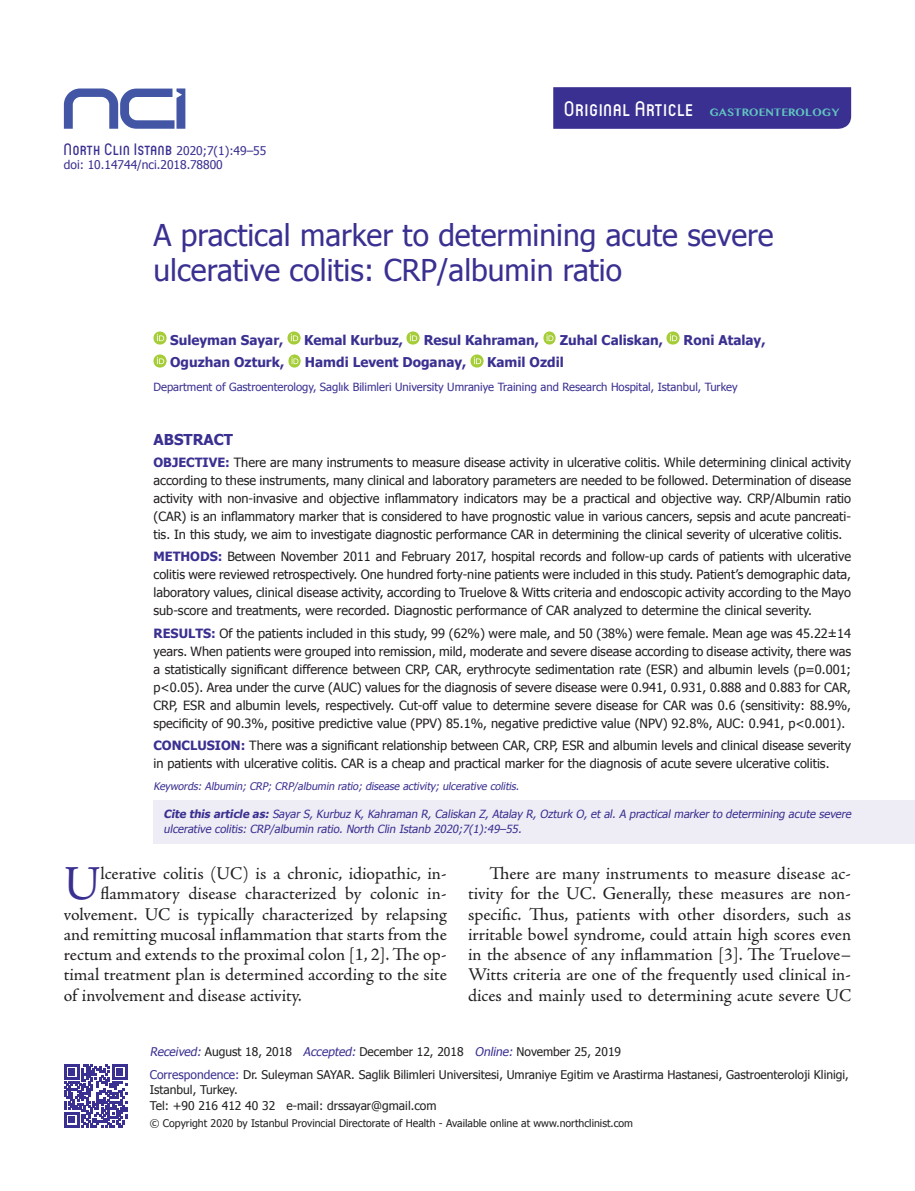
<style>
.page{position:relative;width:915px;height:1191px;background:#fff}
.page>*{position:absolute;margin:0;border:0;box-sizing:border-box;transform-origin:0 0}
._01__Yazı_Metni_NCI{font:48.9px "Adobe Jenson Pro";color:#3a3091}
._01__Yazi_Ana_Baslik{font:30px/34.5px "Tahoma";color:#3a3091}
._01__Yazı_Metni_NCI-2{font:18px/20.2px "Adobe Jenson Pro";letter-spacing:-.005em;color:#231f20;text-align:justify}
.t1{font:500 16.5px "Circula";letter-spacing:.055em;color:#3a3091}
._05__Özet_Yazısı_NCI{font:700 15px "Tahoma";color:#3a3091}
._03__Yazar_İsimleri{font:700 13.5px "Tahoma";color:#3a3091}
._05__Özet_Yazısı_NCI-2{font:12.75px/18px "Tahoma";color:#231f20;text-align:justify}
.t2{font:12px/14.4px "Tahoma";color:#231f20}
.t3{font:12px "Tahoma";color:#3a3091}
._05__Özet_Yazısı_NCI-3{font:italic 11.25px/15px "Tahoma";color:#3a3091}
._03__Yazar_İsimleri-2{font:11.25px "Tahoma";color:#3a3091}
.t4{font:700 11.25px "Tamil MN";color:#61c5c0}
.t5{font:10.5px "Tahoma";color:#231f20}
._05__Özet_Yazısı_NCI-4{font:italic 10.5px "Tahoma";color:#3a3091}
.s1{font-family:"Tahoma";font-weight:400;font-size:12px}
.s2{font-family:"Circula";font-weight:500;font-size:21px;color:#fff}
.s3{font-weight:700;color:#3a3091}
.s4{font-weight:700}
.s5{font-style:italic;color:#3a3091}
.s6{color:#3a3091}
</style>
<div class="page">
<svg style="left:153px;top:332px;width:13px;height:12px"></svg>
<svg style="left:287px;top:332px;width:13px;height:12px"></svg>
<svg style="left:407px;top:332px;width:12px;height:12px"></svg>
<svg style="left:543px;top:332px;width:12px;height:12px"></svg>
<svg style="left:666px;top:332px;width:13px;height:12px"></svg>
<svg style="left:153px;top:354px;width:13px;height:13px"></svg>
<svg style="left:288px;top:354px;width:13px;height:13px"></svg>
<svg style="left:470px;top:354px;width:13px;height:13px"></svg>
<svg style="left:64px;top:88px;width:121px;height:41px"></svg>
<div style="left:553px;top:87px;width:297px;height:42px;background:#3a3091"></div>
<svg style="left:64px;top:1064px;width:63px;height:63px"></svg>
<div style="left:153px;top:800px;width:761px;height:43px;background:#eeedf5"></div>
<p class="t1" style="left:64px;top:139px;width:204px">North Clin Istanb <span class="s1">2020;7(1):49–55</span></p>
<p class="t3" style="left:64px;top:157px;width:160px">doi: 10.14744/nci.2018.78800</p>
<p class="t4" style="left:564px;top:105px;width:277px"><span class="s2">Orıgınal Article</span> GASTROENTEROLOGY</p>
<p class="_01__Yazi_Ana_Baslik" style="left:153px;top:217px;width:621px">A practical marker to determining acute severe ulcerative colitis: CRP/albumin ratio</p>
<p class="_03__Yazar_İsimleri" style="left:170px;top:331px;width:115px">Suleyman Sayar,</p>
<p class="_03__Yazar_İsimleri" style="left:304px;top:331px;width:100px">Kemal Kurbuz,</p>
<p class="_03__Yazar_İsimleri" style="left:423px;top:331px;width:117px">Resul Kahraman,</p>
<p class="_03__Yazar_İsimleri" style="left:559px;top:331px;width:105px">Zuhal Caliskan,</p>
<p class="_03__Yazar_İsimleri" style="left:683px;top:331px;width:83px">Roni Atalay,</p>
<p class="_03__Yazar_İsimleri" style="left:170px;top:353px;width:115px">Oguzhan Ozturk,</p>
<p class="_03__Yazar_İsimleri" style="left:305px;top:353px;width:163px">Hamdi Levent Doganay,</p>
<p class="_03__Yazar_İsimleri" style="left:487px;top:353px;width:78px">Kamil Ozdil</p>
<p class="_03__Yazar_İsimleri-2" style="left:153px;top:379px;width:585px">Department of Gastroenterology, Saglık Bilimleri University Umraniye Training and Research Hospital, Istanbul, Turkey</p>
<p class="_05__Özet_Yazısı_NCI" style="left:153px;top:430px;width:81px">ABSTRACT</p>
<p class="_05__Özet_Yazısı_NCI-2" style="left:153px;top:453px;width:699px"><span class="s3">OBJECTIVE:</span> There are many instruments to measure disease activity in ulcerative colitis. While determining clinical activity according to these instruments, many clinical and laboratory parameters are needed to be followed. Determination of disease activity with non-invasive and objective inflammatory indicators may be a practical and objective way. CRP/Albumin ratio (CAR) is an inflammatory marker that is considered to have prognostic value in various cancers, sepsis and acute pancreati&shy;tis. In this study, we aim to investigate diagnostic performance CAR in determining the clinical severity of ulcerative colitis.</p>
<p class="_05__Özet_Yazısı_NCI-2" style="left:153px;top:547px;width:699px"><span class="s3">METHODS:</span> Between November 2011 and February 2017, hospital records and follow-up cards of patients with ulcerative colitis were reviewed retrospectively. One hundred forty-nine patients were included in this study. Patient’s demographic data, laboratory values, clinical disease activity, according to Truelove &amp; Witts criteria and endoscopic activity according to the Mayo sub-score and treatments, were recorded. Diagnostic performance of CAR analyzed to determine the clinical severity.</p>
<p class="_05__Özet_Yazısı_NCI-2" style="left:153px;top:623px;width:699px"><span class="s3">RESULTS:</span> Of the patients included in this study, 99 (62%) were male, and 50 (38%) were female. Mean age was 45.22±14 years. When patients were grouped into remission, mild, moderate and severe disease according to disease activity, there was a statistically significant difference between CRP, CAR, erythrocyte sedimentation rate (ESR) and albumin levels (p=0.001; p&lt;0.05). Area under the curve (AUC) values for the diagnosis of severe disease were 0.941, 0.931, 0.888 and 0.883 for CAR, CRP, ESR and albumin levels, respectively. Cut-off value to determine severe disease for CAR was 0.6 (sensitivity: 88.9%, specificity of 90.3%, positive predictive value (PPV) 85.1%, negative predictive value (NPV) 92.8%, AUC: 0.941, p&lt;0.001).</p>
<p class="_05__Özet_Yazısı_NCI-2" style="left:153px;top:736px;width:699px"><span class="s3">CONCLUSION:</span> There was a significant relationship between CAR, CRP, ESR and albumin levels and clinical disease severity in patients with ulcerative colitis. CAR is a cheap and practical marker for the diagnosis of acute severe ulcerative colitis.</p>
<p class="_05__Özet_Yazısı_NCI-4" style="left:153px;top:779px;width:369px">Keywords: Albumin; CRP; CRP/albumin ratio; disease activity; ulcerative colitis.</p>
<p class="_05__Özet_Yazısı_NCI-3" style="left:163px;top:806px;width:691px"><span class="s4">Cite this article as:</span> Sayar S, Kurbuz K, Kahraman R, Caliskan Z, Atalay R, Ozturk O, et al. A practical marker to determining acute severe ulcerative colitis: CRP/albumin ratio. North Clin Istanb 2020;7(1):49–55.</p>
<p class="_01__Yazı_Metni_NCI" style="left:64px;top:856px;width:38px">U</p>
<p class="_01__Yazı_Metni_NCI-2" style="left:101px;top:863px;width:347px">lcerative colitis (UC) is a chronic, idiopathic, in-</p>
<p class="_01__Yazı_Metni_NCI-2" style="left:101px;top:884px;width:347px">flammatory disease characterized by colonic in-</p>
<p class="_01__Yazı_Metni_NCI-2" style="left:64px;top:904px;width:384px">volvement. UC is typically characterized by relapsing</p>
<p class="_01__Yazı_Metni_NCI-2" style="left:64px;top:924px;width:384px">and remitting mucosal inflammation that starts from the</p>
<p class="_01__Yazı_Metni_NCI-2" style="left:64px;top:944px;width:384px">rectum and extends to the proximal colon [1, 2]. The op-</p>
<p class="_01__Yazı_Metni_NCI-2" style="left:64px;top:965px;width:384px">timal treatment plan is determined according to the site</p>
<p class="_01__Yazı_Metni_NCI-2" style="left:64px;top:985px;width:239px">of involvement and disease activity.</p>
<p class="_01__Yazı_Metni_NCI-2" style="left:468px;top:863px;width:384px;text-indent:21px">There are many instruments to measure disease ac&shy;tivity for the UC. Generally, these measures are non&shy;specific. Thus, patients with other disorders, such as irritable bowel syndrome, could attain high scores even in the absence of any inflammation [3]. The Truelove– Witts criteria are one of the frequently used clinical in&shy;dices and mainly used to determining acute severe UC</p>
<p class="t2" style="left:150px;top:1044px;width:472px"><span class="s5">Received:</span> August 18, 2018 <span class="s5">Accepted:</span> December 12, 2018 <span class="s5">Online:</span> November 25, 2019</p>
<p class="t2" style="left:150px;top:1067px;width:700px"><span class="s6">Correspondence:</span> Dr. Suleyman SAYAR. Saglik Bilimleri Universitesi, Umraniye Egitim ve Arastirma Hastanesi, Gastroenteroloji Klinigi,<br>Istanbul, Turkey.</p>
<p class="t2" style="left:150px;top:1098px;width:288px">Tel: +90 216 412 40 32 e-mail: drssayar@gmail.com</p>
<p class="t5" style="left:150px;top:1116px;width:484px">© Copyright 2020 by Istanbul Provincial Directorate of Health - Available online at www.northclinist.com</p>
</div>
